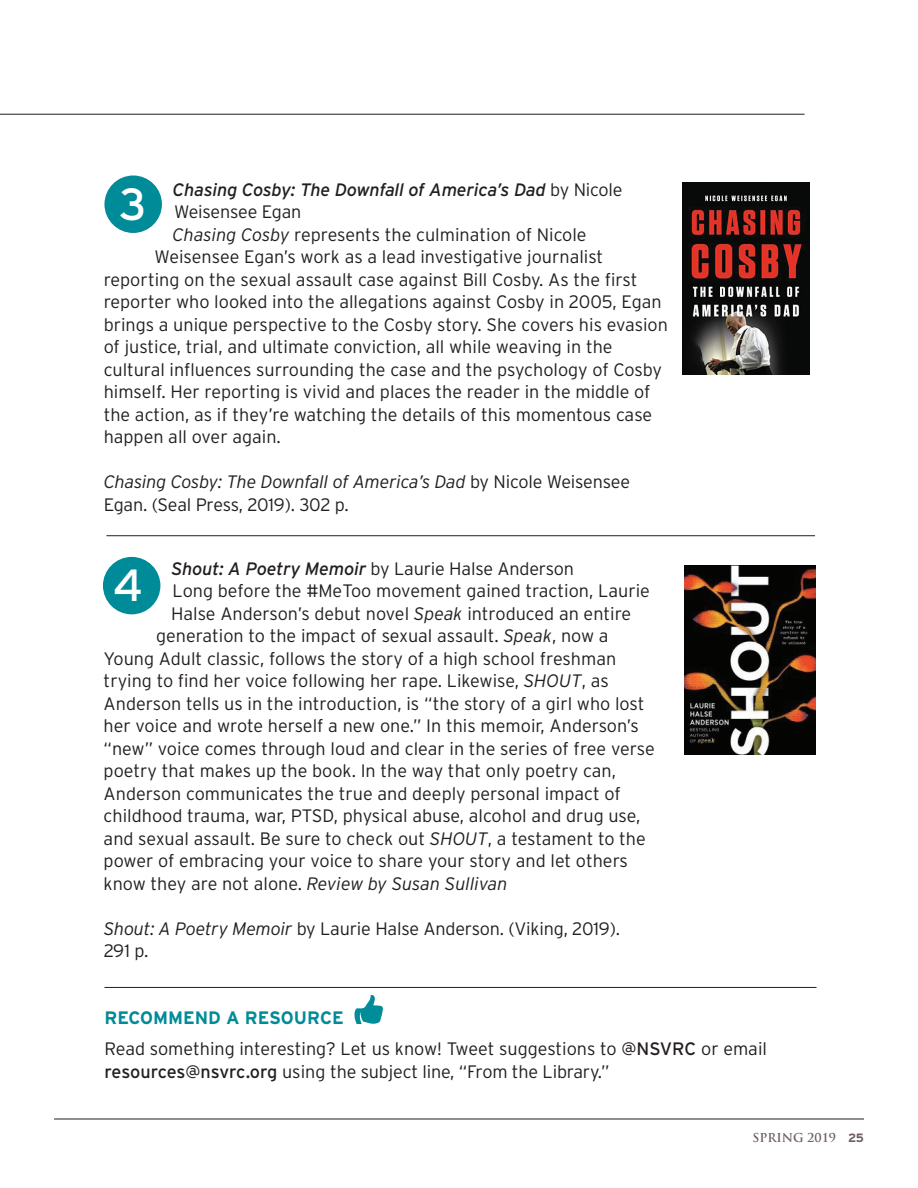
<style>
.page{position:relative;width:918px;height:1188px;background:#fff}
.page>*{position:absolute;margin:0;border:0;box-sizing:border-box;transform-origin:0 0}
.t1{font:45px "Interstate";color:#fff}
.Resource_Contributor{font:300 18px/22.5px "Interstate";color:#231f20}
.Resource_Contributor-2{font:300 18px/22.5px "Interstate";letter-spacing:-.02em;color:#231f20}
.Resource_Contributor-3{font:italic 18px/22.5px "Interstate";letter-spacing:-.01em;color:#231f20}
.Resource_Contributor-4{font:italic 300 18px "Interstate";color:#231f20}
.t2{font:700 18px "Interstate";color:#008b98}
.t3{font:700 12px "Trajan Pro";color:#6f5e5e}
.s1{font-weight:300;font-style:normal}
.s2{font-style:italic}
.s3{font-weight:400;font-style:italic}
.s4{font-style:normal}
.s5{font-weight:400}
.s6{font-family:"Interstate"}
</style>
<div class="page">
<hr style="left:54px;top:1119px;width:810px;height:1px;background:#231f20">
<hr style="left:0;top:114px;width:805px;height:1px;background:#231f20">
<div style="left:104px;top:175px;width:58px;height:58px;background:#008b98;border-radius:50%"></div>
<div style="left:103px;top:557px;width:57px;height:57px;background:#008b98;border-radius:50%"></div>
<hr style="left:106px;top:535px;width:709px;height:1px;background:#231f20">
<hr style="left:104px;top:987px;width:713px;height:1px;background:#231f20">
<svg style="left:354px;top:995px;width:29px;height:29px"></svg>
<img style="left:683px;top:182px;width:127px;height:193px">
<img style="left:684px;top:566px;width:131px;height:188px">
<p class="Resource_Contributor-3" style="left:173px;top:178px;width:452px">Chasing Cosby: The Downfall of America’s Dad <span class="s1">by Nicole<br>Weisensee Egan</span></p>
<p class="Resource_Contributor" style="left:173px;top:223px;width:416px"><span class="s2">Chasing Cosby</span> represents the culmination of Nicole</p>
<p class="Resource_Contributor" style="left:155px;top:245px;width:450px">Weisensee Egan’s work as a lead investigative journalist</p>
<p class="Resource_Contributor" style="left:104px;top:268px;width:535px">reporting on the sexual assault case against Bill Cosby. As the first</p>
<p class="Resource_Contributor" style="left:104px;top:290px;width:560px">reporter who looked into the allegations against Cosby in 2005, Egan</p>
<p class="Resource_Contributor" style="left:104px;top:313px;width:566px">brings a unique perspective to the Cosby story. She covers his evasion</p>
<p class="Resource_Contributor" style="left:104px;top:335px;width:510px">of justice, trial, and ultimate conviction, all while weaving in the</p>
<p class="Resource_Contributor" style="left:104px;top:358px;width:560px">cultural influences surrounding the case and the psychology of Cosby</p>
<p class="Resource_Contributor" style="left:104px;top:380px;width:548px">himself. Her reporting is vivid and places the reader in the middle of</p>
<p class="Resource_Contributor" style="left:104px;top:403px;width:550px">the action, as if they’re watching the details of this momentous case</p>
<p class="Resource_Contributor" style="left:104px;top:425px;width:179px">happen all over again.</p>
<p class="Resource_Contributor-2" style="left:104px;top:470px;width:528px"><span class="s2">Chasing Cosby: The Downfall of America’s Dad</span> by Nicole Weisensee<br>Egan. (Seal Press, 2019). 302 p.</p>
<h1 class="t1" style="left:119px;top:176px;width:29px">3</h1>
<h1 class="t1" style="left:113px;top:558px;width:32px">4</h1>
<p class="Resource_Contributor" style="left:171px;top:557px;width:404px"><span class="s3">Shout: A Poetry Memoir</span> by Laurie Halse Anderson</p>
<p class="Resource_Contributor" style="left:173px;top:580px;width:479px">Long before the #MeToo movement gained traction, Laurie</p>
<p class="Resource_Contributor" style="left:171px;top:602px;width:462px">Halse Anderson’s debut novel <span class="s2">Speak</span> introduced an entire</p>
<p class="Resource_Contributor" style="left:156px;top:625px;width:454px">generation to the impact of sexual assault. <span class="s2">Speak</span>, now a</p>
<p class="Resource_Contributor" style="left:104px;top:647px;width:514px">Young Adult classic, follows the story of a high school freshman</p>
<p class="Resource_Contributor" style="left:104px;top:670px;width:507px">trying to find her voice following her rape. Likewise, <span class="s2">SHOUT</span>, as</p>
<p class="Resource_Contributor" style="left:104px;top:692px;width:542px">Anderson tells us in the introduction, is “the story of a girl who lost</p>
<p class="Resource_Contributor" style="left:104px;top:715px;width:537px">her voice and wrote herself a new one.” In this memoir, Anderson’s</p>
<p class="Resource_Contributor" style="left:104px;top:737px;width:553px">“new” voice comes through loud and clear in the series of free verse</p>
<p class="Resource_Contributor" style="left:104px;top:760px;width:514px">poetry that makes up the book. In the way that only poetry can,</p>
<p class="Resource_Contributor" style="left:104px;top:782px;width:519px">Anderson communicates the true and deeply personal impact of</p>
<p class="Resource_Contributor" style="left:104px;top:805px;width:538px">childhood trauma, war, PTSD, physical abuse, alcohol and drug use,</p>
<p class="Resource_Contributor" style="left:104px;top:827px;width:544px">and sexual assault. Be sure to check out <span class="s2">SHOUT</span>, a testament to the</p>
<p class="Resource_Contributor" style="left:104px;top:850px;width:526px">power of embracing your voice to share your story and let others</p>
<p class="Resource_Contributor-4" style="left:104px;top:873px;width:405px"><span class="s4">know they are not alone.</span> Review by Susan Sullivan</p>
<p class="Resource_Contributor" style="left:104px;top:917px;width:518px"><span class="s2">Shout: A Poetry Memoir</span> by Laurie Halse Anderson. (Viking, 2019).<br>291 p.</p>
<p class="t2" style="left:104px;top:1007px;width:241px">RECOMMEND A RESOURCE</p>
<p class="Resource_Contributor" style="left:104px;top:1038px;width:664px">Read something interesting? Let us know! Tweet suggestions to <span class="s5">@NSVRC</span> or email</p>
<p class="Resource_Contributor" style="left:104px;top:1060px;width:507px"><span class="s5">resources@nsvrc.org</span> using the subject line, “From the Library.”</p>
<p class="t3" style="left:752px;top:1130px;width:113px">SPRING 2019 <span class="s6">25</span></p>
</div>
